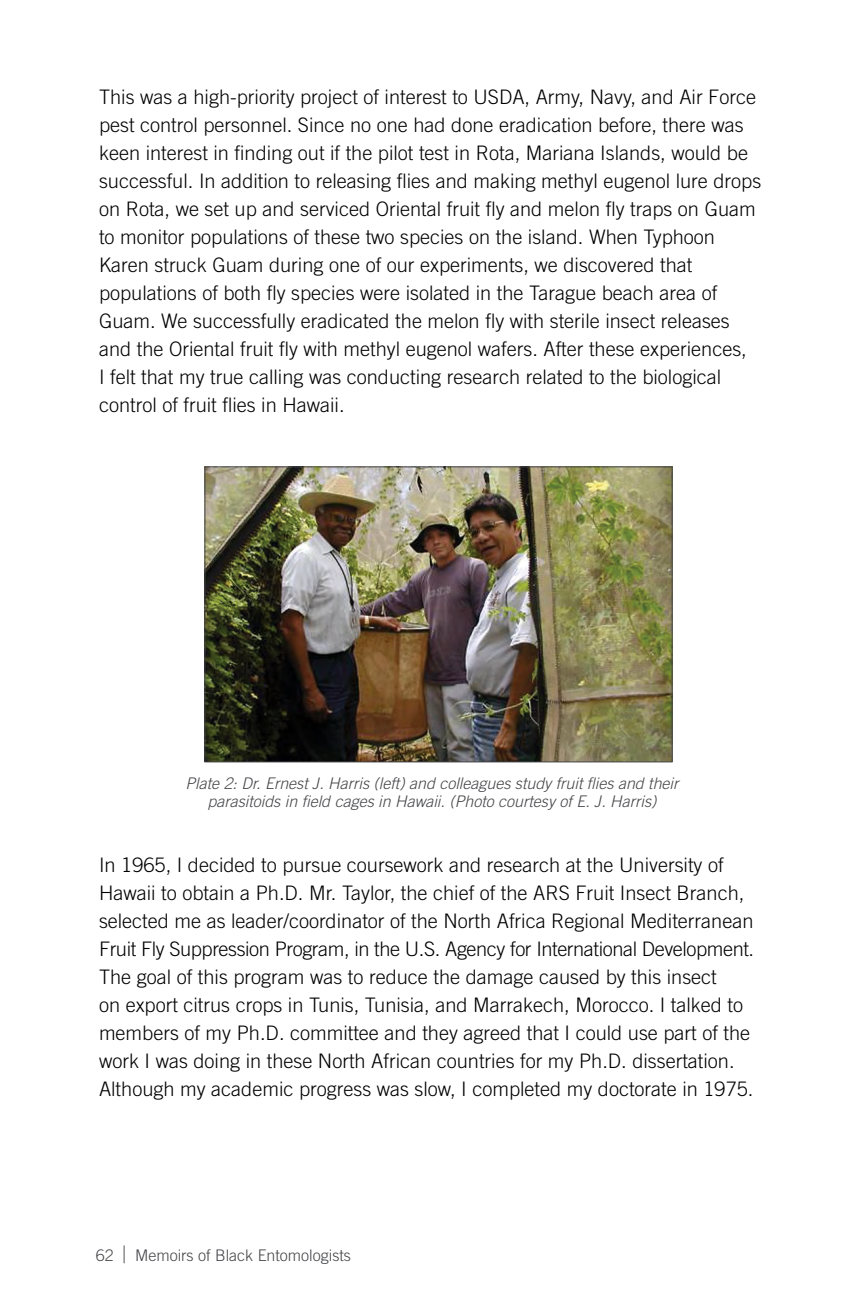
<style>
.page{position:relative;width:864px;height:1296px;background:#fff}
.page>*{position:absolute;margin:0;border:0;box-sizing:border-box;transform-origin:0 0}
.Body_text{font:300 20px/28px "Trade Gothic LT Std";color:#000}
.t1{font:italic 300 16px/18px "Trade Gothic LT Std";color:#444548;text-align:center}
.t2{font:300 16px "Trade Gothic LT Std";color:#444548}
.s1{font-size:24px}
</style>
<div class="page">
<img style="left:206px;top:468px;width:465px;height:292px">
<div style="left:204px;top:466px;width:469px;height:296px;border:1px solid #444548"></div>
<p class="Body_text" style="left:99px;top:83px;width:664px">This was a high-priority project of interest to USDA, Army, Navy, and Air Force pest control personnel. Since no one had done eradication before, there was keen interest in finding out if the pilot test in Rota, Mariana Islands, would be successful. In addition to releasing flies and making methyl eugenol lure drops on Rota, we set up and serviced Oriental fruit fly and melon fly traps on Guam to monitor populations of these two species on the island. When Typhoon Karen struck Guam during one of our experiments, we discovered that populations of both fly species were isolated in the Tarague beach area of Guam. We successfully eradicated the melon fly with sterile insect releases and the Oriental fruit fly with methyl eugenol wafers. After these experiences,<br>I felt that my true calling was conducting research related to the biological control of fruit flies in Hawaii.</p>
<p class="t1" style="left:185px;top:774px;width:495px">Plate 2: Dr. Ernest J. Harris (left) and colleagues study fruit flies and their parasitoids in field cages in Hawaii. (Photo courtesy of E. J. Harris)</p>
<p class="Body_text" style="left:99px;top:851px;width:657px">In 1965, I decided to pursue coursework and research at the University of Hawaii to obtain a Ph.D. Mr. Taylor, the chief of the ARS Fruit Insect Branch, selected me as leader/coordinator of the North Africa Regional Mediterranean Fruit Fly Suppression Program, in the U.S. Agency for International Development.<br>The goal of this program was to reduce the damage caused by this insect<br>on export citrus crops in Tunis, Tunisia, and Marrakech, Morocco. I talked to members of my Ph.D. committee and they agreed that I could use part of the work I was doing in these North African countries for my Ph.D. dissertation.<br>Although my academic progress was slow, I completed my doctorate in 1975.</p>
<p class="t2" style="left:96px;top:1246px;width:257px">62 <span class="s1">|</span> Memoirs of Black Entomologists</p>
</div>
